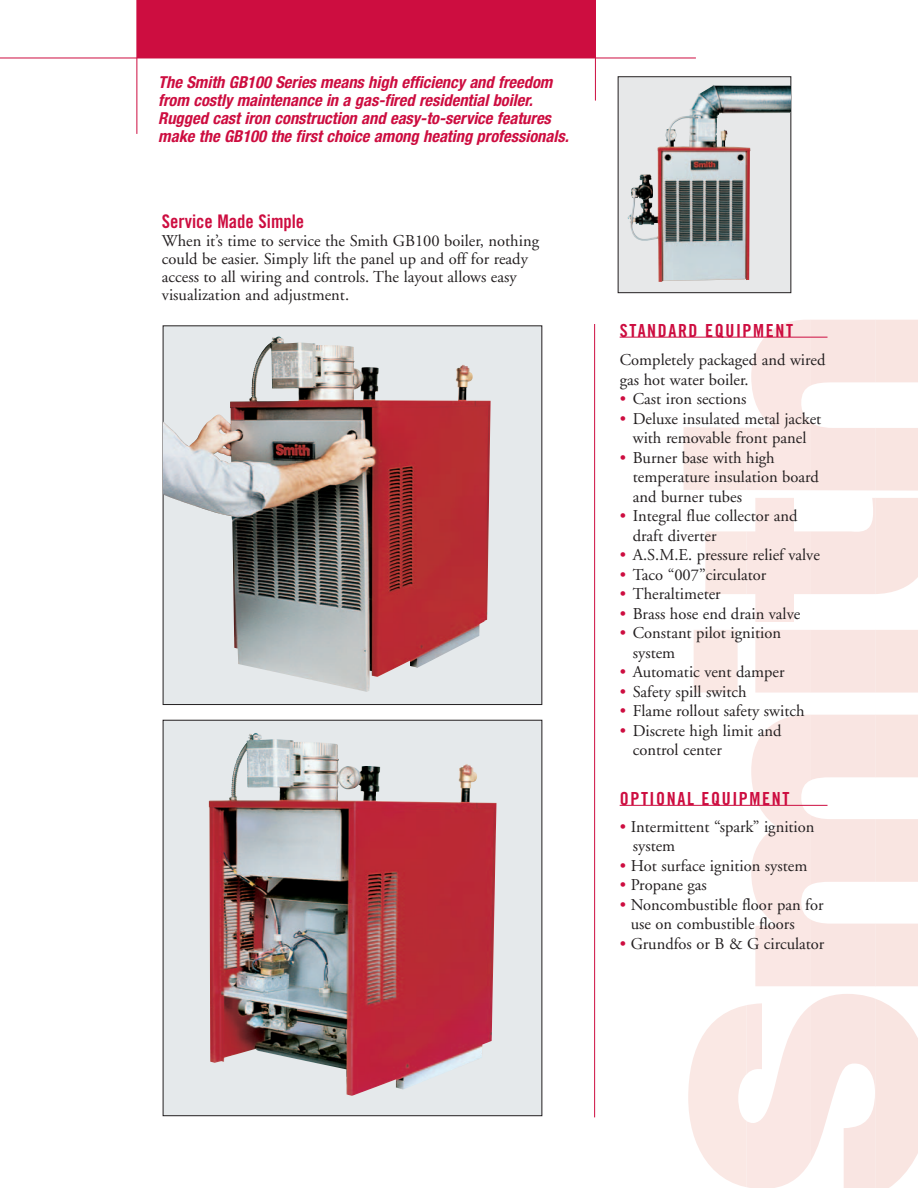
<style>
.page{position:relative;width:918px;height:1188px;background:#fff}
.page>*{position:absolute;margin:0;border:0;box-sizing:border-box;transform-origin:0 0}
.t1{font:18.75px "Trade Gothic Bold Cond Twenty";color:#cd0d40}
.t2{font:18px "Trade Gothic Bold Cond Twenty";letter-spacing:.09em;color:#cd0d40}
.t3{font:16.5px/19.5px "Adobe Garamond";color:#231f20}
.t4{font:italic 700 condensed 16.5px/18px "Helvetica Neue";color:#cd0d40}
.s1{color:#cd0d40}
</style>
<div class="page">
<svg style="left:903px;top:320px;width:15px;height:855px;fill:#f9e5e1"></svg>
<svg style="left:838px;top:320px;width:65px;height:868px;fill:#f9e5e2"></svg>
<svg style="left:774px;top:320px;width:64px;height:868px;fill:#fae7e4"></svg>
<svg style="left:684px;top:329px;width:90px;height:859px"></svg>
<div style="left:137px;top:0;width:459px;height:58px;background:#cd0d40"></div>
<hr style="left:0;top:58px;width:696px;height:1px;background:#cd0d40">
<hr style="left:594px;top:324px;width:1px;height:793px;background:#cd0d40">
<hr style="left:137px;top:0;width:1px;height:134px;background:#cd0d40">
<hr style="left:595px;top:0;width:1px;height:101px;background:#cd0d40">
<svg style="left:620px;top:79px;width:169px;height:212px;background:#c6ccce"></svg>
<div style="left:618px;top:77px;width:173px;height:216px;border:1px solid #231f20"></div>
<div style="left:163px;top:326px;width:379px;height:379px;background:#e5e9eb"></div>
<div style="left:163px;top:720px;width:379px;height:396px;background:#e5e9eb"></div>
<div style="left:163px;top:720px;width:379px;height:396px;border:1px solid #231f20"></div>
<img style="left:209px;top:733px;width:287px;height:363px">
<img style="left:164px;top:336px;width:327px;height:356px">
<img style="left:627px;top:113px;width:164px;height:169px">
<hr style="left:620px;top:337px;width:208px;height:1px;background:#cd0d40">
<hr style="left:620px;top:805px;width:208px;height:1px;background:#cd0d40">
<p class="t4" style="left:158px;top:74px;width:415px">The Smith GB100 Series means high efficiency and freedom from costly maintenance in a gas-fired residential boiler.<br>Rugged cast iron construction and easy -to-service features make the GB100 the first choice among heating professionals.</p>
<p class="t1" style="left:162px;top:214px;width:144px">Service Made Simple</p>
<p class="t3" style="left:162px;top:233px;width:379px;line-height:18px">When it’s time to service the Smith GB100 boiler, nothing could be easier. Simply lift the panel up and off for ready access to all wiring and controls. The layout allows easy visualization and adjustment.</p>
<p class="t2" style="left:620px;top:324px;width:175px">STANDARD EQUIPMENT</p>
<p class="t3" style="left:620px;top:352px;width:207px">Completely packaged and wired gas hot water boiler.</p>
<p class="t3" style="left:620px;top:391px;width:128px"><span class="s1">•</span> Cast iron sections</p>
<p class="t3" style="left:620px;top:410px;width:203px;text-align:center"><span class="s1">•</span> Deluxe insulated metal jacket with removable front panel</p>
<p class="t3" style="left:633px;top:449px;width:188px;text-indent:-13px"><span class="s1">•</span> Burner base with high temperature insulation board and burner tubes</p>
<p class="t3" style="left:633px;top:508px;width:166px;text-indent:-13px"><span class="s1">•</span> Integral flue collector and draft diverter</p>
<p class="t3" style="left:620px;top:547px;width:202px"><span class="s1">•</span> A.S.M.E. pressure relief valve</p>
<p class="t3" style="left:620px;top:566px;width:148px"><span class="s1">•</span> Taco “007”circulator</p>
<p class="t3" style="left:620px;top:586px;width:102px"><span class="s1">•</span> Theraltimeter</p>
<p class="t3" style="left:620px;top:605px;width:182px"><span class="s1">•</span> Brass hose end drain valve</p>
<p class="t3" style="left:633px;top:625px;width:150px;text-indent:-13px"><span class="s1">•</span> Constant pilot ignition system</p>
<p class="t3" style="left:620px;top:664px;width:166px"><span class="s1">•</span> Automatic vent damper</p>
<p class="t3" style="left:620px;top:683px;width:128px"><span class="s1">•</span> Safety spill switch</p>
<p class="t3" style="left:620px;top:703px;width:186px"><span class="s1">•</span> Flame rollout safety switch</p>
<p class="t3" style="left:633px;top:722px;width:150px;text-indent:-13px"><span class="s1">•</span> Discrete high limit and control center</p>
<p class="t2" style="left:620px;top:792px;width:171px">OPTIONAL EQUIPMENT</p>
<p class="t3" style="left:633px;top:818px;width:183px;text-indent:-13px"><span class="s1">•</span> Intermittent “spark” ignition system</p>
<p class="t3" style="left:620px;top:857px;width:189px"><span class="s1">•</span> Hot surface ignition system</p>
<p class="t3" style="left:620px;top:877px;width:89px"><span class="s1">•</span> Propane gas</p>
<p class="t3" style="left:631px;top:896px;width:194px;text-indent:-11px"><span class="s1">•</span> Noncombustible floor pan for use on combustible floors</p>
<p class="t3" style="left:620px;top:935px;width:206px"><span class="s1">•</span> Grundfos or B &amp; G circulator</p>
</div>
